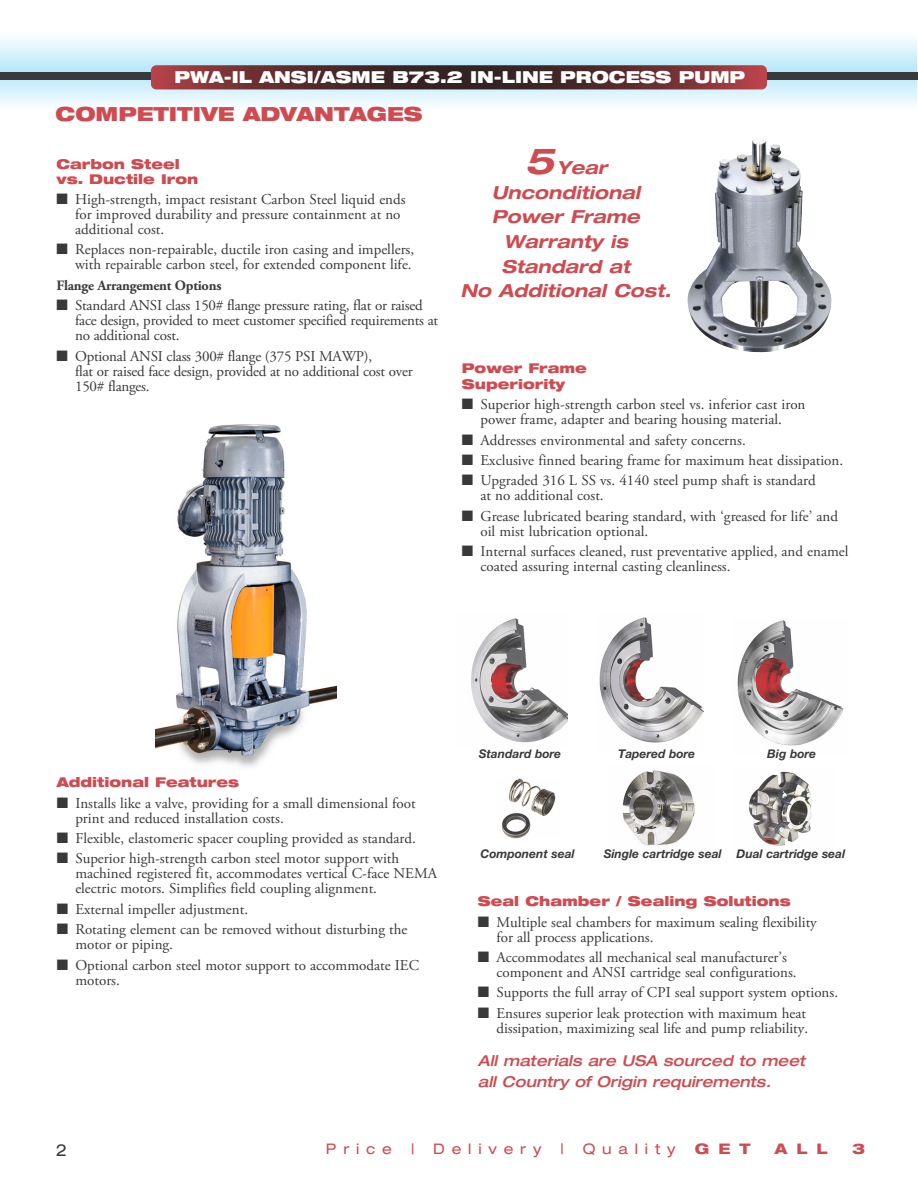
<style>
.page{position:relative;width:918px;height:1188px;background:#fff}
.page>*{position:absolute;margin:0;border:0;box-sizing:border-box;transform-origin:0 0}
.t1{font:900 expanded 19.5px "Helvetica Neue LT Pro";color:#cf4b51}
.t2{font:italic 700 expanded 18px/24.6px "Helvetica Neue LT Pro";color:#cf4b51;text-align:center}
.t3{font:900 expanded 16.5px "Helvetica Neue LT Pro";color:#fff}
.t4{font:expanded 16.5px "Helvetica Neue LT Pro";color:#39383a}
.t5{font:15px/15px "Adobe Garamond Pro";color:#39383a}
.t6{font:italic 500 expanded 15px/21px "Helvetica Neue LT Pro";color:#cf4b51}
.t7{font:expanded 14.55px "Helvetica Neue LT Pro";letter-spacing:.47em;color:#cf4b51}
.t8{font:800 expanded 14.55px "Helvetica Neue LT Pro";letter-spacing:.62em;color:#cf4b51}
.t9{font:700 14.25px "Adobe Garamond Pro";letter-spacing:-.015em;color:#39383a}
.t10{font:900 expanded 13.5px/15.9px "Helvetica Neue LT Pro";color:#cf4b51}
.t11{font:italic 700 12px "Helvetica Neue LT Pro";color:#39383a}
.s1{font-size:36px}
</style>
<div class="page">
<svg style="left:0;top:38px;width:916px;height:68px;background:#d9f1f9"></svg>
<div style="left:0;top:73px;width:918px;height:7px;background:#39383a"></div>
<img style="left:151px;top:65px;width:616px;height:24px;border-radius:5px">
<img style="left:687px;top:155px;width:145px;height:197px">
<img style="left:155px;top:424px;width:182px;height:343px">
<img style="left:622px;top:770px;width:73px;height:76px">
<img style="left:748px;top:771px;width:65px;height:75px">
<img style="left:501px;top:778px;width:55px;height:61px">
<img style="left:599px;top:617px;width:105px;height:126px">
<img style="left:471px;top:618px;width:97px;height:125px">
<img style="left:737px;top:620px;width:107px;height:126px">
<p class="t3" style="left:174px;top:71px;width:572px">PWA-IL ANSI/ASME B73.2 IN-LINE PROCESS PUMP</p>
<h1 class="t1" style="left:56px;top:107px;width:368px">COMPETITIVE ADVANTAGES</h1>
<p class="t10" style="left:56px;top:158px;width:143px;line-height:14.4px">Carbon Steel vs. Ductile Iron</p>
<p class="t5" style="left:75px;top:193px;width:332px;text-indent:-19px">■ High-strength, impact resistant Carbon Steel liquid ends for improved durability and pressure containment at no additional cost.</p>
<p class="t5" style="left:56px;top:244px;width:359px;text-align:right">■ Replaces non-repairable, ductile iron casing and impellers, with repairable carbon steel, for extended component life.</p>
<p class="t9" style="left:56px;top:280px;width:166px">Flange Arrangement Options</p>
<p class="t5" style="left:75px;top:299px;width:365px;text-indent:-19px">■ Standard ANSI class 150# flange pressure rating, flat or raised face design, provided to meet customer specified requirements at no additional cost.</p>
<p class="t5" style="left:75px;top:350px;width:339px;text-indent:-19px">■ Optional ANSI class 300# flange (375 PSI MAWP),<br>flat or raised face design, provided at no additional cost over<br>150# flanges.</p>
<p class="t2" style="left:461px;top:157px;width:212px"><span class="s1">5</span> Year<br>Unconditional<br>Power Frame<br>Warranty is<br>Standard at<br>No Additional Cost.</p>
<p class="t10" style="left:462px;top:361px;width:127px">Power Frame<br>Superiority</p>
<p class="t5" style="left:462px;top:398px;width:345px;text-align:center">■ Superior high-strength carbon steel vs. inferior cast iron power frame, adapter and bearing housing material.</p>
<p class="t5" style="left:462px;top:434px;width:285px">■ Addresses environmental and safety concerns.</p>
<p class="t5" style="left:462px;top:454px;width:383px">■ Exclusive finned bearing frame for maximum heat dissipation.</p>
<p class="t5" style="left:480px;top:474px;width:337px;text-indent:-19px">■ Upgraded 316 L SS vs. 4140 steel pump shaft is standard at no additional cost.</p>
<p class="t5" style="left:480px;top:510px;width:359px;text-indent:-19px">■ Grease lubricated bearing standard, with ‘greased for life’ and oil mist lubrication optional.</p>
<p class="t5" style="left:480px;top:545px;width:370px;text-indent:-19px">■ Internal surfaces cleaned, rust preventative applied, and enamel coated assuring internal casting cleanliness.</p>
<p class="t10" style="left:57px;top:776px;width:184px">Additional Features</p>
<p class="t5" style="left:75px;top:797px;width:342px;text-indent:-19px">■ Installs like a valve, providing for a small dimensional foot print and reduced installation costs.</p>
<p class="t5" style="left:57px;top:832px;width:361px">■ Flexible, elastomeric spacer coupling provided as standard.</p>
<p class="t5" style="left:75px;top:853px;width:363px;text-indent:-19px">■ Superior high-strength carbon steel motor support with machined registered fit, accommodates vertical C-face NEMA electric motors. Simplifies field coupling alignment.</p>
<p class="t5" style="left:57px;top:903px;width:193px">■ External impeller adjustment.</p>
<p class="t5" style="left:75px;top:923px;width:334px;text-indent:-19px">■ Rotating element can be removed without disturbing the motor or piping.</p>
<p class="t5" style="left:75px;top:959px;width:345px;text-indent:-19px">■ Optional carbon steel motor support to accommodate IEC motors.</p>
<p class="t11" style="left:479px;top:749px;width:84px">Standard bore</p>
<p class="t11" style="left:618px;top:749px;width:79px">Tapered bore</p>
<p class="t11" style="left:767px;top:749px;width:50px">Big bore</p>
<p class="t11" style="left:481px;top:849px;width:96px">Component seal</p>
<p class="t11" style="left:604px;top:849px;width:243px">Single cartridge seal Dual cartridge seal</p>
<p class="t10" style="left:478px;top:894px;width:315px">Seal Chamber / Sealing Solutions</p>
<p class="t5" style="left:496px;top:916px;width:322px;text-indent:-19px">■ Multiple seal chambers for maximum sealing flexibility for all process applications.</p>
<p class="t5" style="left:496px;top:951px;width:302px;text-indent:-19px">■ Accommodates all mechanical seal manufacturer’s component and ANSI cartridge seal configurations.</p>
<p class="t5" style="left:478px;top:986px;width:362px">■ Supports the full array of CPI seal support system options.</p>
<p class="t5" style="left:478px;top:1007px;width:332px;text-align:right">■ Ensures superior leak protection with maximum heat dissipation, maximizing seal life and pump reliability.</p>
<p class="t6" style="left:478px;top:1052px;width:329px">All materials are USA sourced to meet all Country of Origin requirements.</p>
<p class="t4" style="left:56px;top:1144px;width:13px">2</p>
<p class="t7" style="left:326px;top:1144px;width:68px">Price</p>
<p class="t7" style="left:411px;top:1144px;width:5px">|</p>
<p class="t7" style="left:433px;top:1144px;width:110px">Delivery</p>
<p class="t7" style="left:560px;top:1144px;width:5px">|</p>
<p class="t7" style="left:583px;top:1144px;width:94px">Quality</p>
<p class="t8" style="left:695px;top:1144px;width:57px">GET</p>
<p class="t8" style="left:775px;top:1144px;width:54px">ALL</p>
<p class="t8" style="left:852px;top:1144px;width:14px">3</p>
</div>
